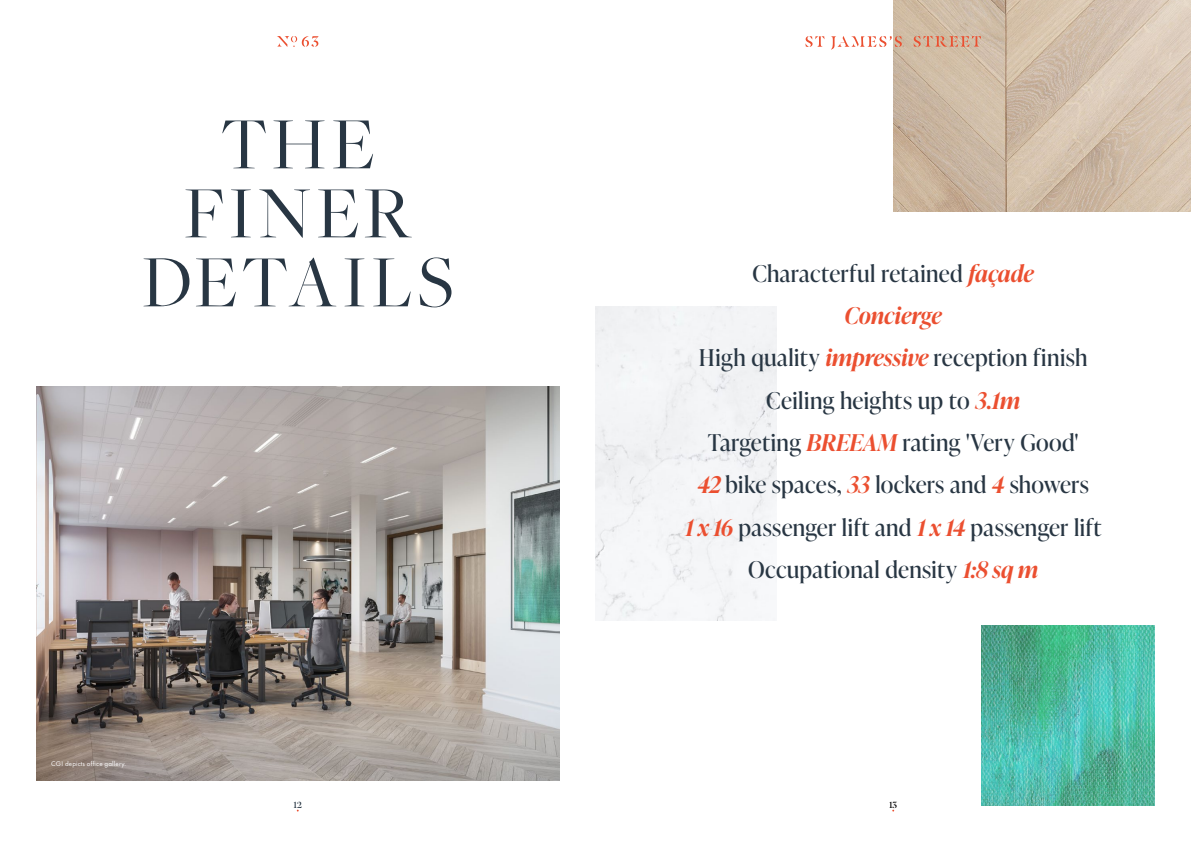
<style>
.page{position:relative;width:1191px;height:842px;background:#fff}
.page>*{position:absolute;margin:0;border:0;box-sizing:border-box;transform-origin:0 0}
.t1{font:76.4px/69px "Freight Big Pro";letter-spacing:.05em;color:#283643;text-align:center}
.t2{font:23.1px/42.3px "Ivy Presto Display";letter-spacing:.01em;color:#283643;text-align:center}
.t3{font:9px "Masqualero Stencil";color:#283643}
.t4{font:9px "Masqualero Stencil";color:#000}
.t5{font:7px "Futura PT";letter-spacing:.02em;color:#fff}
.s1{font-weight:600;font-style:italic;color:#eb4f30}
</style>
<div class="page">
<img style="left:893px;top:0;width:298px;height:212px">
<div style="left:595px;top:306px;width:182px;height:314px;background:#f3f4f6"></div>
<img style="left:36px;top:387px;width:523px;height:393px">
<img style="left:981px;top:626px;width:174px;height:180px">
<svg style="left:805px;top:36px;width:19px;height:11px"></svg>
<svg style="left:831px;top:36px;width:71px;height:14px"></svg>
<svg style="left:913px;top:36px;width:68px;height:11px"></svg>
<svg style="left:277px;top:36px;width:41px;height:11px"></svg>
<h1 class="t1" style="left:142px;top:107px;width:314px">THE<br>FINER<br>DETAILS</h1>
<p class="t2" style="left:685px;top:251px;width:418px">Characterful retained <span class="s1">façade<br>Concierge<br></span>High quality <span class="s1">impressive</span> reception finish<br>Ceiling heights up to <span class="s1">3.1m<br></span>Targeting <span class="s1">BREEAM</span> rating 'Very Good'<br><span class="s1">42</span> bike spaces, <span class="s1">33</span> lockers and <span class="s1">4</span> showers<br><span class="s1">1 x 16</span> passenger lift and <span class="s1">1 x 14</span> passenger lift<br>Occupational density <span class="s1">1:8 sq m</span></p>
<p class="t5" style="left:51px;top:759px;width:76px">CGI depicts office gallery.</p>
<p class="t3" style="left:293px;top:799px;width:10px">12</p>
<p class="t4" style="left:889px;top:799px;width:9px">13</p>
</div>
